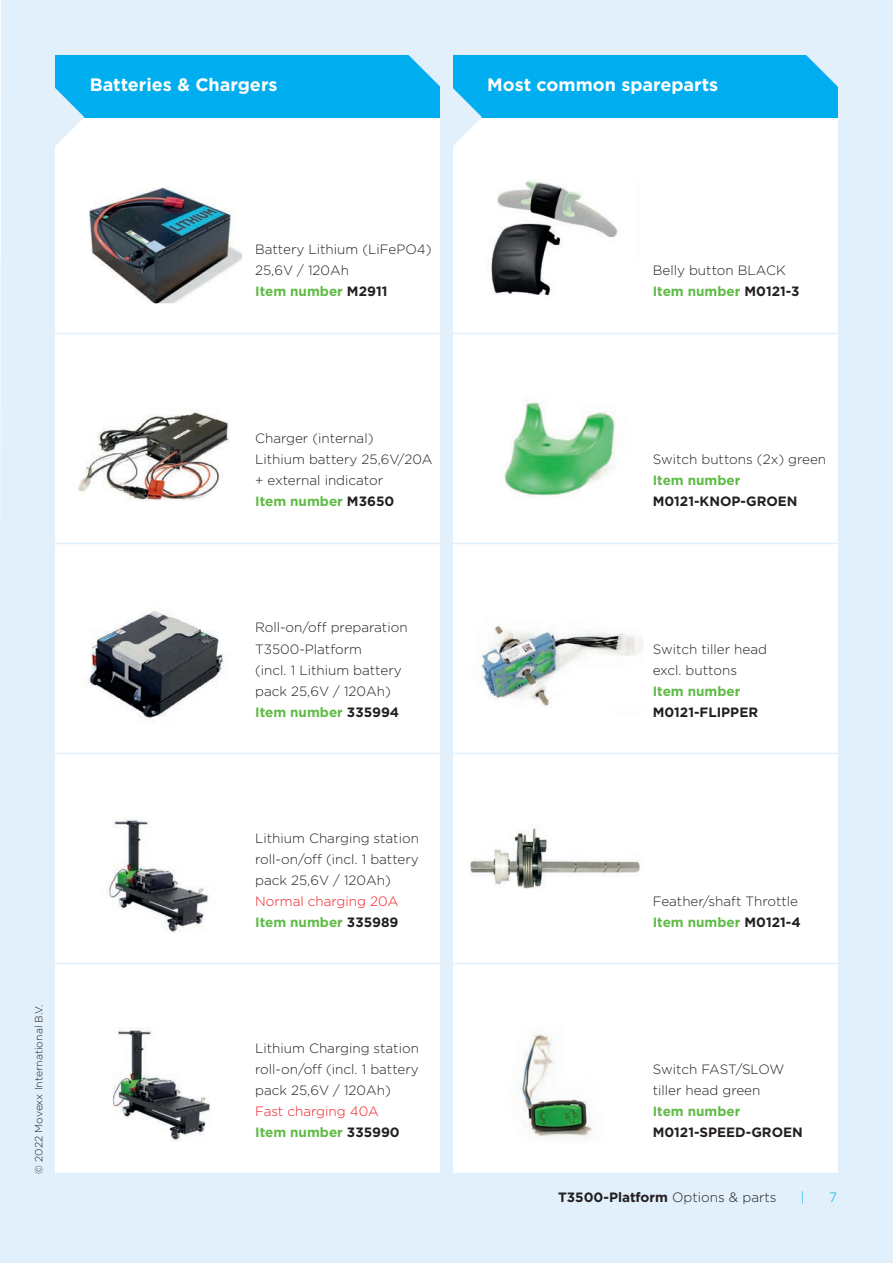
<style>
.page{position:relative;width:893px;height:1263px;background:#e1f0fa}
.page>*{position:absolute;margin:0;border:0;box-sizing:border-box;transform-origin:0 0}
.t1{font:700 18px "Gotham";color:#fff}
.t2{font:300 13.5px/21px "Gotham";color:#231f20}
.t3{font:700 13.5px "Gotham";color:#231f20}
.t4{font:300 13.5px/21px "Gotham";color:#ee1d23}
.t5{font:700 13.5px "Gotham";color:#60bb46}
.t6{font:300 13.5px "Gotham";color:#00aeef}
.t7{font:300 10.5px "Gotham";color:#231f20}
.s1{font-weight:700;color:#60bb46}
.s2{font-weight:700}
.s3{font-weight:700;color:#231f20}
.s4{font-weight:300}
</style>
<div class="page">
<div style="left:55px;top:56px;width:385px;height:1118px;background:#fff"></div>
<div style="left:453px;top:55px;width:385px;height:1119px;background:#fff"></div>
<div style="left:55px;top:55px;width:385px;height:62px;background:#00aeef"></div>
<div style="left:453px;top:55px;width:385px;height:62px;background:#00aeef"></div>
<svg style="left:46px;top:79px;width:38px;height:76px"></svg>
<svg style="left:404px;top:13px;width:78px;height:142px"></svg>
<svg style="left:802px;top:13px;width:38px;height:76px"></svg>
<hr style="left:55px;top:333px;width:385px;height:1px;background:#e1f0fa">
<hr style="left:55px;top:543px;width:385px;height:1px;background:#e1f0fa">
<hr style="left:55px;top:753px;width:385px;height:1px;background:#e1f0fa">
<hr style="left:55px;top:963px;width:385px;height:1px;background:#e1f0fa">
<hr style="left:55px;top:1173px;width:385px;height:1px;background:#e1f0fa">
<img style="left:89px;top:187px;width:153px;height:116px">
<img style="left:78px;top:409px;width:152px;height:92px">
<img style="left:87px;top:611px;width:137px;height:111px">
<img style="left:108px;top:819px;width:103px;height:114px">
<img style="left:112px;top:1027px;width:99px;height:115px">
<hr style="left:453px;top:333px;width:385px;height:1px;background:#e1f0fa">
<hr style="left:453px;top:543px;width:385px;height:1px;background:#e1f0fa">
<hr style="left:453px;top:753px;width:385px;height:1px;background:#e1f0fa">
<hr style="left:453px;top:963px;width:385px;height:1px;background:#e1f0fa">
<hr style="left:453px;top:1173px;width:385px;height:1px;background:#e1f0fa">
<img style="left:491px;top:181px;width:127px;height:116px">
<img style="left:501px;top:400px;width:114px;height:97px">
<img style="left:477px;top:626px;width:166px;height:80px">
<img style="left:470px;top:825px;width:170px;height:64px">
<img style="left:518px;top:1031px;width:75px;height:108px">
<div style="left:247px;top:145px;width:185px;height:30px;background:#fff"></div>
<h1 class="t1" style="left:90px;top:73px;width:189px">Batteries &amp; Chargers</h1>
<h1 class="t1" style="left:487px;top:73px;width:232px">Most common spareparts</h1>
<p class="t7" style="left:32px;top:1174px;width:170px;rotate:-90deg">© 2022 Movexx International B.V.</p>
<p class="t2" style="left:255px;top:239px;width:178px">Battery Lithium (LiFePO4)<br>25,6V / 120Ah<br><span class="s1">Item number</span> <span class="s2">M2911</span></p>
<p class="t2" style="left:255px;top:428px;width:179px">Charger (internal)<br>Lithium battery 25,6V/20A + external indicator<br><span class="s1">Item number</span> <span class="s2">M3650</span></p>
<p class="t2" style="left:255px;top:617px;width:154px">Roll-on/off preparation<br>T3500-Platform<br>(incl. 1 Lithium battery pack 25,6V / 120Ah)<br><span class="s1">Item number</span> <span class="s2">335994</span></p>
<p class="t2" style="left:255px;top:827px;width:165px;text-align:justify">Lithium Charging station roll-on/off (incl. 1 battery pack 25,6V / 120Ah)</p>
<p class="t4" style="left:255px;top:890px;width:145px">Normal charging 20A<br><span class="s1">Item number</span> <span class="s3">335989</span></p>
<p class="t2" style="left:255px;top:1037px;width:165px;text-align:justify">Lithium Charging station roll-on/off (incl. 1 battery pack 25,6V / 120Ah)</p>
<p class="t4" style="left:255px;top:1100px;width:146px">Fast charging 40A<br><span class="s1">Item number</span> <span class="s3">335990</span></p>
<p class="t2" style="left:653px;top:260px;width:148px">Belly button BLACK<br><span class="s1">Item number</span> <span class="s2">M0121-3</span></p>
<p class="t2" style="left:653px;top:449px;width:175px">Switch buttons (2x) green</p>
<p class="t5" style="left:653px;top:472px;width:89px">Item number</p>
<p class="t3" style="left:653px;top:493px;width:146px">M0121-KNOP-GROEN</p>
<p class="t2" style="left:653px;top:638px;width:116px">Switch tiller head excl. buttons</p>
<p class="t5" style="left:653px;top:682px;width:89px">Item number</p>
<p class="t3" style="left:653px;top:703px;width:107px">M0121-FLIPPER</p>
<p class="t2" style="left:653px;top:890px;width:149px">Feather/shaft Throttle<br><span class="s1">Item number</span> <span class="s2">M0121-4</span></p>
<p class="t2" style="left:653px;top:1058px;width:133px">Switch FAST/SLOW tiller head green</p>
<p class="t5" style="left:653px;top:1102px;width:89px">Item number</p>
<p class="t3" style="left:653px;top:1123px;width:152px">M0121-SPEED-GROEN</p>
<p class="t3" style="left:558px;top:1188px;width:220px">T3500-Platform <span class="s4">Options &amp; parts</span></p>
<p class="t6" style="left:801px;top:1189px;width:5px">|</p>
<p class="t6" style="left:829px;top:1189px;width:9px">7</p>
</div>
